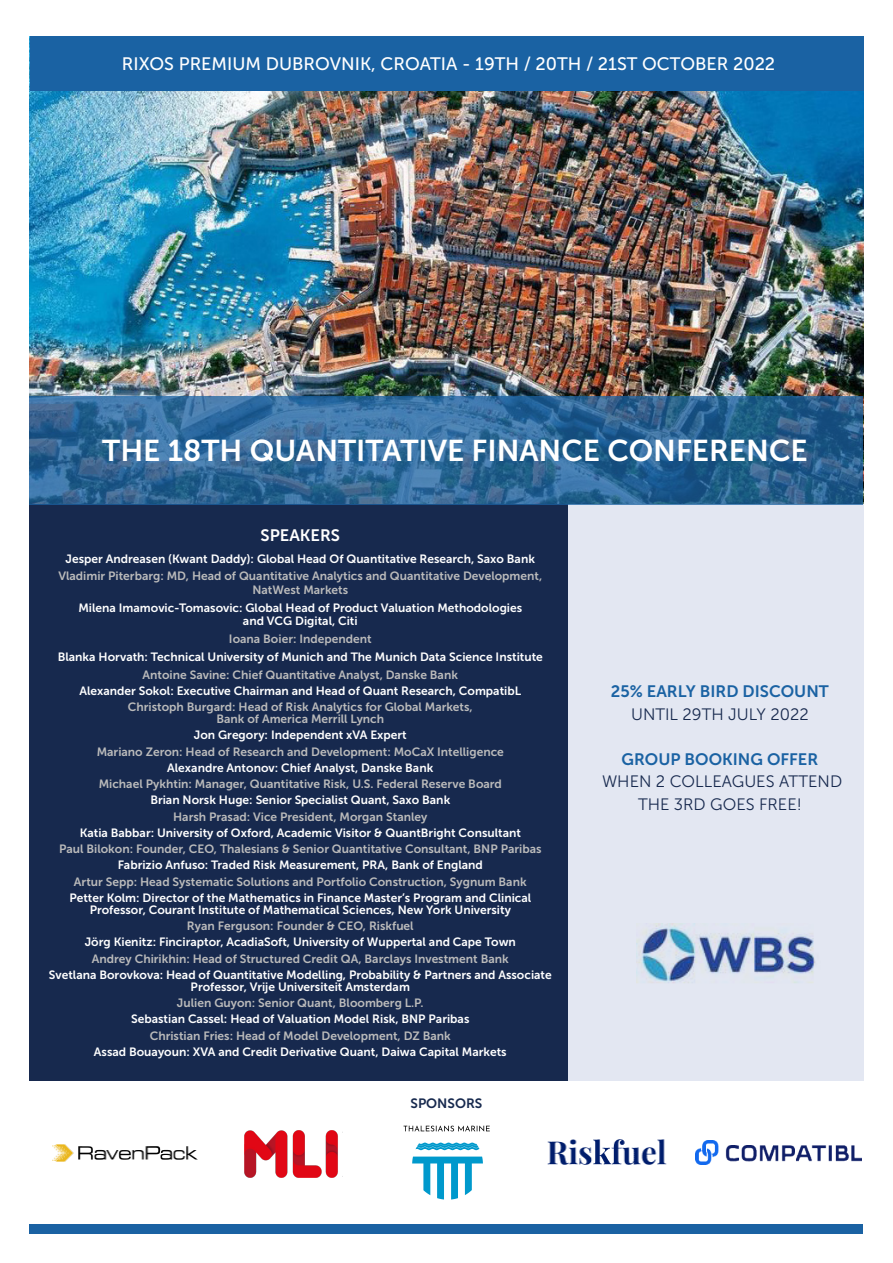
<style>
.page{position:relative;width:893px;height:1263px;background:#fff}
.page>*{position:absolute;margin:0;border:0;box-sizing:border-box;transform-origin:0 0}
.t1{font:30px "Museo Sans 700";color:#fff}
.t2{font:18px "Museo Sans 500";color:#fff}
.t3{font:16.5px/22.5px "Museo Sans 300";color:#17294e;text-align:center}
.t4{font:16.5px "Museo Sans 700";color:#1a62a3}
.t5{font:16.5px "Museo Sans 700";color:#fff}
.t6{font:13.5px "Museo Sans 700";color:#17294e}
.t7{font:12px/12px "Museo Sans 700";color:#fff;text-align:center}
.t8{font:12px/13.5px "Museo Sans 700";color:#bbb;text-align:center}
</style>
<div class="page">
<img style="left:30px;top:90px;width:833px;height:306px">
<div style="left:30px;top:504px;width:541px;height:576px;background:#17294e"></div>
<div style="left:568px;top:504px;width:295px;height:576px;background:#e3e7f2"></div>
<img style="left:636px;top:924px;width:180px;height:59px">
<svg style="left:30px;top:396px;width:833px;height:108px;background:#2f6796"></svg>
<div style="left:30px;top:36px;width:833px;height:54px;background:#1a62a3"></div>
<div style="left:30px;top:1224px;width:833px;height:9px;background:#1a62a3"></div>
<img style="left:244px;top:1131px;width:94px;height:46px">
<img style="left:53px;top:1144px;width:144px;height:18px">
<img style="left:695px;top:1140px;width:167px;height:24px">
<img style="left:547px;top:1139px;width:120px;height:26px">
<img style="left:403px;top:1125px;width:87px;height:75px">
<p class="t2" style="left:122px;top:54px;width:655px">RIXOS PREMIUM DUBROVNIK, CROATIA - 19TH / 20TH / 21ST OCTOBER 2022</p>
<p class="t1" style="left:102px;top:434px;width:707px">THE 18TH QUANTITATIVE FINANCE CONFERENCE</p>
<p class="t5" style="left:261px;top:526px;width:81px">SPEAKERS</p>
<p class="t7" style="left:66px;top:553px;width:471px">Jesper Andreasen (Kwant Daddy): Global Head Of Quantitative Research, Saxo Bank</p>
<p class="t8" style="left:58px;top:570px;width:485px">Vladimir Piterbarg: MD, Head of Quantitative Analytics and Quantitative Development,<br>NatWest Markets</p>
<p class="t7" style="left:78px;top:601px;width:445px;line-height:13.5px">Milena Imamovic-Tomasovic: Global Head of Product Valuation Methodologies and VCG Digital, Citi</p>
<p class="t8" style="left:229px;top:632px;width:144px">Ioana Boier: Independent</p>
<p class="t7" style="left:58px;top:651px;width:487px">Blanka Horvath: Technical University of Munich and The Munich Data Science Institute</p>
<p class="t8" style="left:143px;top:668px;width:317px">Antoine Savine: Chief Quantitative Analyst, Danske Bank</p>
<p class="t7" style="left:79px;top:685px;width:443px">Alexander Sokol: Executive Chairman and Head of Quant Research, CompatibL</p>
<p class="t8" style="left:128px;top:701px;width:346px;line-height:12px">Christoph Burgard: Head of Risk Analytics for Global Markets,<br>Bank of America Merrill Lynch</p>
<p class="t7" style="left:194px;top:729px;width:214px">Jon Gregory: Independent xVA Expert</p>
<p class="t8" style="left:97px;top:745px;width:409px">Mariano Zeron: Head of Research and Development: MoCaX Intelligence</p>
<p class="t7" style="left:167px;top:762px;width:268px">Alexandre Antonov: Chief Analyst, Danske Bank</p>
<p class="t8" style="left:99px;top:777px;width:405px">Michael Pykhtin: Manager, Quantitative Risk, U.S. Federal Reserve Board</p>
<p class="t7" style="left:150px;top:794px;width:301px">Brian Norsk Huge: Senior Specialist Quant, Saxo Bank</p>
<p class="t8" style="left:173px;top:810px;width:256px">Harsh Prasad: Vice President, Morgan Stanley</p>
<p class="t7" style="left:80px;top:827px;width:443px">Katia Babbar: University of Oxford, Academic Visitor &amp; QuantBright Consultant</p>
<p class="t8" style="left:59px;top:842px;width:484px">Paul Bilokon: Founder, CEO, Thalesians &amp; Senior Quantitative Consultant, BNP Paribas</p>
<p class="t7" style="left:118px;top:859px;width:367px">Fabrizio Anfuso: Traded Risk Measurement, PRA, Bank of England</p>
<p class="t8" style="left:74px;top:875px;width:454px">Artur Sepp: Head Systematic Solutions and Portfolio Construction, Sygnum Bank</p>
<p class="t7" style="left:69px;top:892px;width:463px">Petter Kolm: Director of the Mathematics in Finance Master’s Program and Clinical<br>Professor, Courant Institute of Mathematical Sciences, New York University</p>
<p class="t8" style="left:187px;top:919px;width:228px">Ryan Ferguson: Founder &amp; CEO, Riskfuel</p>
<p class="t7" style="left:85px;top:936px;width:433px">Jörg Kienitz: Finciraptor, AcadiaSoft, University of Wuppertal and Cape Town</p>
<p class="t8" style="left:92px;top:952px;width:418px">Andrey Chirikhin: Head of Structured Credit QA, Barclays Investment Bank</p>
<p class="t7" style="left:49px;top:969px;width:504px">Svetlana Borovkova: Head of Quantitative Modelling, Probability &amp; Partners and Associate<br>Professor, Vrije Universiteit Amsterdam</p>
<p class="t8" style="left:177px;top:996px;width:248px">Julien Guyon: Senior Quant, Bloomberg L.P.</p>
<p class="t7" style="left:131px;top:1013px;width:340px">Sebastian Cassel: Head of Valuation Model Risk, BNP Paribas</p>
<p class="t8" style="left:150px;top:1029px;width:303px">Christian Fries: Head of Model Development, DZ Bank</p>
<p class="t7" style="left:94px;top:1046px;width:414px">Assad Bouayoun: XVA and Credit Derivative Quant, Daiwa Capital Markets</p>
<p class="t6" style="left:411px;top:1096px;width:73px">SPONSORS</p>
<p class="t4" style="left:611px;top:682px;width:219px">25% EARLY BIRD DISCOUNT</p>
<p class="t3" style="left:631px;top:703px;width:179px">UNTIL 29TH JULY 2022</p>
<p class="t4" style="left:622px;top:750px;width:198px">GROUP BOOKING OFFER</p>
<p class="t3" style="left:602px;top:770px;width:242px">WHEN 2 COLLEAGUES ATTEND<br>THE 3RD GOES FREE!</p>
</div>
